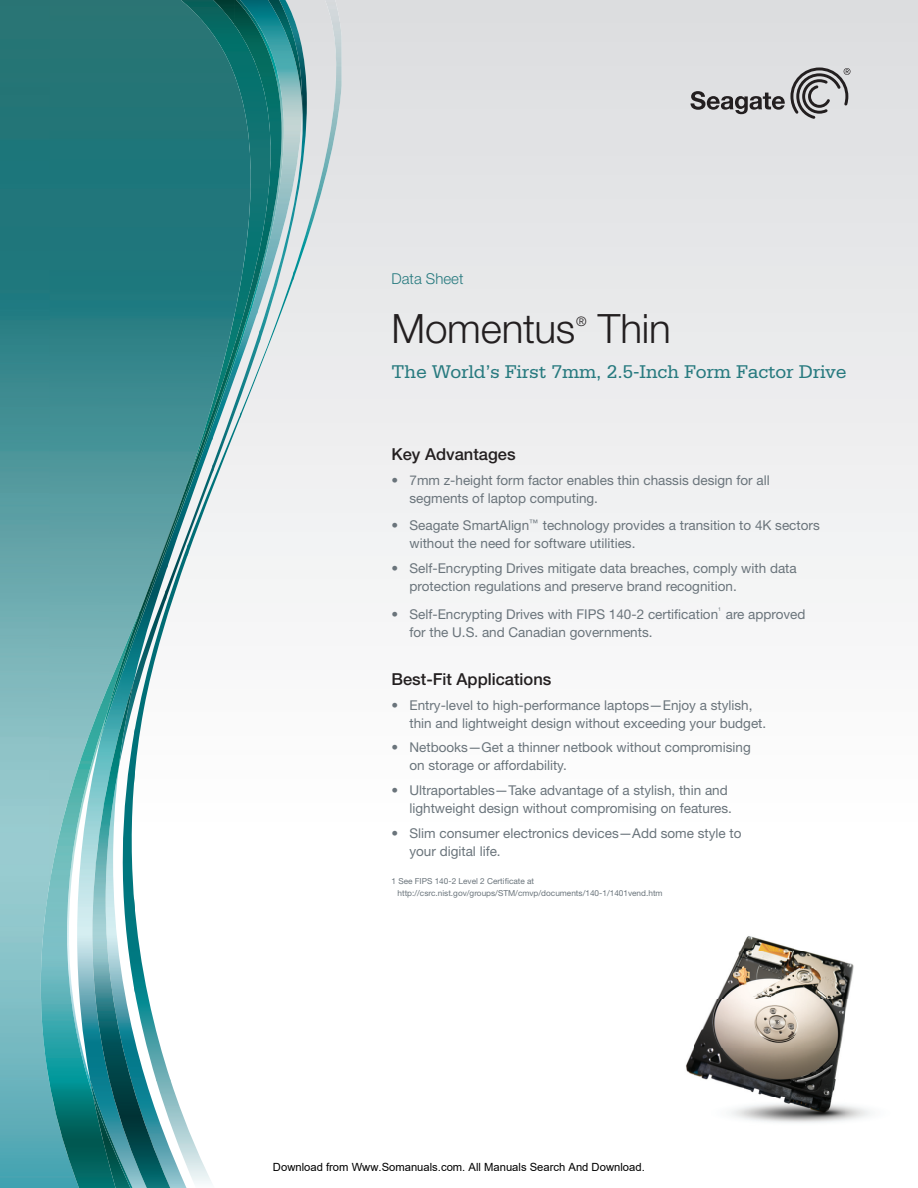
<style>
.page{position:relative;width:918px;height:1188px;background:#fff}
.page>*{position:absolute;margin:0;border:0;box-sizing:border-box;transform-origin:0 0}
.t1{font:300 40.5px "Helvetica Neue";letter-spacing:-.005em;color:#231f20}
.t2{font:19.5px "Serifa";letter-spacing:-.01em;color:#277a7f}
.t3{font:500 16.5px "Helvetica Neue";color:#231f20}
.t4{font:300 15px "Helvetica Neue";color:#277a7f}
.t5{font:13.5px/18px "Helvetica Neue";color:#6a747b}
.t6{font:300 13.05px "Helvetica Neue";color:#231f20}
.t7{font:11.25px "Arial";color:#000}
.t8{font:8.25px/12.8px "Helvetica Neue";color:#6a747b}
.t9{font:5.25px "Helvetica Neue";color:#6a747b}
</style>
<div class="page">
<svg style="left:284px;top:0;width:634px;height:603px"></svg>
<svg style="left:690px;top:67px;width:161px;height:52px;background:#b8b8ba"></svg>
<img style="left:0;top:1081px;width:41px;height:107px">
<img style="left:0;top:0;width:50px;height:1081px">
<img style="left:50px;top:0;width:50px;height:591px">
<img style="left:294px;top:280px;width:13px;height:63px">
<img style="left:284px;top:106px;width:18px;height:209px">
<img style="left:284px;top:0;width:9px;height:106px">
<img style="left:148px;top:1088px;width:8px;height:100px">
<img style="left:41px;top:591px;width:107px;height:597px">
<img style="left:101px;top:0;width:183px;height:737px">
<img style="left:234px;top:0;width:48px;height:358px">
<img style="left:187px;top:344px;width:48px;height:68px">
<img style="left:213px;top:0;width:22px;height:26px">
<img style="left:140px;top:483px;width:47px;height:61px">
<img style="left:107px;top:611px;width:27px;height:102px">
<img style="left:90px;top:1079px;width:43px;height:109px">
<img style="left:156px;top:1081px;width:56px;height:107px">
<img style="left:134px;top:897px;width:37px;height:184px">
<img style="left:117px;top:728px;width:18px;height:265px">
<img style="left:134px;top:544px;width:54px;height:240px">
<img style="left:187px;top:412px;width:54px;height:144px">
<img style="left:240px;top:271px;width:54px;height:147px">
<img style="left:293px;top:0;width:52px;height:280px">
<img style="left:686px;top:936px;width:185px;height:187px">
<p class="t4" style="left:392px;top:269px;width:73px">Data Sheet</p>
<h1 class="t1" style="left:392px;top:304px;width:185px">Momentus</h1>
<p class="t6" style="left:576px;top:314px;width:12px">®</p>
<h1 class="t1" style="left:598px;top:304px;width:74px">Thin</h1>
<h2 class="t2" style="left:392px;top:361px;width:457px">The World’s First 7mm, 2.5-Inch Form Factor Drive</h2>
<p class="t3" style="left:392px;top:444px;width:126px">Key Advantages</p>
<p class="t5" style="left:409px;top:471px;width:362px;text-indent:-18px">• 7mm z-height form factor enables thin chassis design for all segments of laptop computing.</p>
<p class="t5" style="left:409px;top:516px;width:412px;text-indent:-18px">• Seagate SmartAlign<sup>™</sup> technology provides a transition to 4K sectors without the need for software utilities.</p>
<p class="t5" style="left:409px;top:559px;width:389px;text-indent:-18px">• Self-Encrypting Drives mitigate data breaches, comply with data protection regulations and preserve brand recognition.</p>
<p class="t5" style="left:391px;top:605px;width:328px">• Self-Encrypting Drives with FIPS 140-2 certification</p>
<p class="t9" style="left:718px;top:606px;width:4px">1</p>
<p class="t5" style="left:726px;top:605px;width:81px">are approved</p>
<p class="t5" style="left:409px;top:623px;width:245px">for the U.S. and Canadian governments.</p>
<p class="t3" style="left:392px;top:669px;width:161px">Best-Fit Applications</p>
<p class="t5" style="left:409px;top:696px;width:358px;text-indent:-18px">• Entry-level to high-performance laptops—Enjoy a stylish, thin and lightweight design without exceeding your budget.</p>
<p class="t5" style="left:409px;top:738px;width:343px;text-indent:-18px">• Netbooks—Get a thinner netbook without compromising on storage or affordability.</p>
<p class="t5" style="left:409px;top:781px;width:324px;text-indent:-18px">• Ultraportables—Take advantage of a stylish, thin and lightweight design without compromising on features.</p>
<p class="t5" style="left:409px;top:824px;width:334px;text-indent:-18px">• Slim consumer electronics devices—Add some style to your digital life.</p>
<p class="t8" style="left:397px;top:874px;width:267px;text-indent:-6px">1 See FIPS 140-2 Level 2 Certificate at http://csrc.nist.gov/groups/STM/cmvp/documents/140-1/1401vend.htm</p>
<p class="t7" style="left:273px;top:1160px;width:373px">Download from Www.Somanuals.com. All Manuals Search And Download.</p>
</div>
